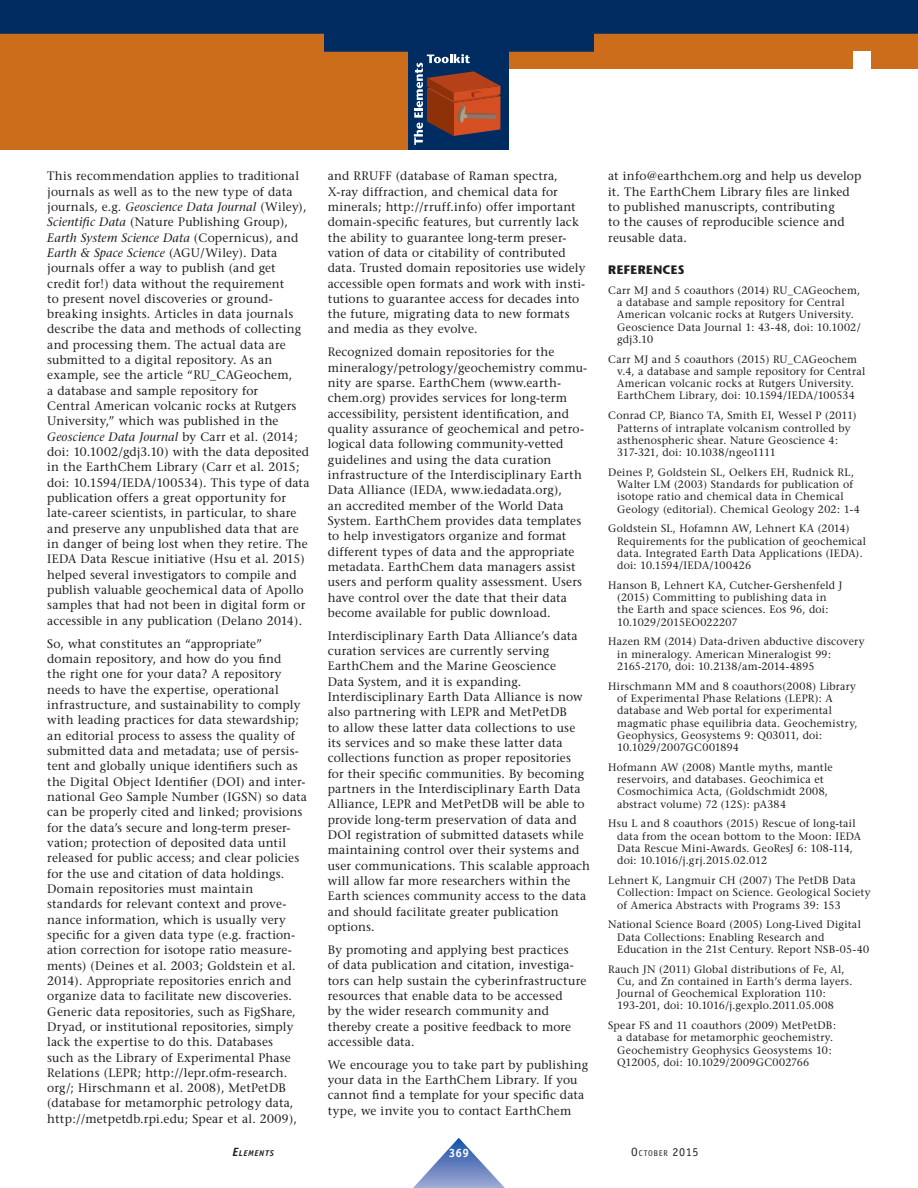
<style>
.page{position:relative;width:918px;height:1188px;background:#fff}
.page>*{position:absolute;margin:0;border:0;box-sizing:border-box;transform-origin:0 0}
.t1{font:12.3px/15.3px "Stone Serif";letter-spacing:.015em;color:#231f20}
.t2{font:700 12.3px "Stone Sans";letter-spacing:.04em;color:#231f20}
.t3{font:700 12px "Officina Sans";color:#fff}
.t4{font:10.8px/12.3px "Stone Serif";letter-spacing:.02em;color:#231f20}
.t5{font:8.4px "Officina Sans";letter-spacing:.085em;color:#231f20}
.t6{font:italic 700 8.4px "Officina Sans";letter-spacing:.08em;color:#231f20}
.s1{font-style:italic}
.s2{font-size:12px}
</style>
<div class="page">
<svg style="left:413px;top:1138px;width:92px;height:50px"></svg>
<div style="left:0;top:0;width:918px;height:69px;background:#cc6d1b"></div>
<div style="left:0;top:7px;width:459px;height:143px;background:#cc6d1b"></div>
<svg style="left:0;top:0;width:918px;height:61px;fill:#002c62"></svg>
<div style="left:853px;top:51px;width:18px;height:18px;background:#fff"></div>
<div style="left:409px;top:49px;width:100px;height:101px;background:#002c62"></div>
<svg style="left:414px;top:54px;width:86px;height:91px"></svg>
<p class="t1" style="left:47px;top:169px;width:264px">This recommendation applies to traditional journals as well as to the new type of data journals, e.g. <span class="s1">Geoscience Data Journal</span> (Wiley), <span class="s1">Scientific Data</span> (Nature Publishing Group), <span class="s1">Earth System Science Data</span> (Copernicus), and <span class="s1">Earth &amp; Space Science</span> (AGU/Wiley). Data journals offer a way to publish (and get credit for!) data without the requirement<br>to present novel discoveries or ground&shy;breaking insights. Articles in data journals describe the data and methods of collecting and processing them. The actual data are submitted to a digital repository. As an example, see the article “RU_CAGeochem,<br>a database and sample repository for<br>Central American volcanic rocks at Rutgers University,” which was published in the <span class="s1">Geoscience Data Journal</span> by Carr et al. (2014; doi: 10.1002/gdj3.10) with the data deposited in the EarthChem Library (Carr et al. 2015; doi: 10.1594/IEDA/100534). This type of data publication offers a great opportunity for late-career scientists, in particular, to share and preserve any unpublished data that are in danger of being lost when they retire. The IEDA Data Rescue initiative (Hsu et al. 2015) helped several investigators to compile and publish valuable geochemical data of Apollo samples that had not been in digital form or accessible in any publication (Delano 2014).</p>
<p class="t1" style="left:47px;top:637px;width:261px">So, what constitutes an “appropriate” domain repository, and how do you find<br>the right one for your data? A repository needs to have the expertise, operational infrastructure, and sustainability to comply with leading practices for data stewardship; an editorial process to assess the quality of submitted data and metadata; use of persis&shy;tent and globally unique identifiers such as the Digital Object Identifier (DOI) and inter&shy;national Geo Sample Number (IGSN) so data can be properly cited and linked; provisions for the data’s secure and long-term preser&shy;vation; protection of deposited data until released for public access; and clear policies for the use and citation of data holdings.<br>Domain repositories must maintain standards for relevant context and prove&shy;nance information, which is usually very specific for a given data type (e.g. fraction&shy;ation correction for isotope ratio measure&shy;ments) (Deines et al. 2003; Goldstein et al.<br>2014). Appropriate repositories enrich and organize data to facilitate new discoveries.<br>Generic data repositories, such as FigShare, Dryad, or institutional repositories, simply lack the expertise to do this. Databases<br>such as the Library of Experimental Phase Relations (LEPR; http://lepr.ofm-research. org/; Hirschmann et al. 2008), MetPetDB (database for metamorphic petrology data, http://metpetdb.rpi.edu; Spear et al. 2009),</p>
<p class="t1" style="left:328px;top:169px;width:259px">and RRUFF (database of Raman spectra, X-ray diffraction, and chemical data for minerals; http://rruff.info) offer important domain-specific features, but currently lack the ability to guarantee long-term preser&shy;vation of data or citability of contributed data. Trusted domain repositories use widely accessible open formats and work with insti&shy;tutions to guarantee access for decades into the future, migrating data to new formats and media as they evolve.</p>
<p class="t1" style="left:328px;top:346px;width:261px">Recognized domain repositories for the mineralogy/petrology/geochemistry commu&shy;nity are sparse. EarthChem (www.earth&shy;chem.org) provides services for long-term accessibility, persistent identification, and quality assurance of geochemical and petro&shy;logical data following community-vetted guidelines and using the data curation infrastructure of the Interdisciplinary Earth Data Alliance (IEDA, www.iedadata.org),<br>an accredited member of the World Data System. EarthChem provides data templates to help investigators organize and format different types of data and the appropriate metadata. EarthChem data managers assist users and perform quality assessment. Users have control over the date that their data become available for public download.</p>
<p class="t1" style="left:328px;top:629px;width:264px">Interdisciplinary Earth Data Alliance’s data curation services are currently serving EarthChem and the Marine Geoscience<br>Data System, and it is expanding.<br>Interdisciplinary Earth Data Alliance is now also partnering with LEPR and MetPetDB<br>to allow these latter data collections to use its services and so make these latter data collections function as proper repositories<br>for their specific communities. By becoming partners in the Interdisciplinary Earth Data Alliance, LEPR and MetPetDB will be able to provide long-term preservation of data and DOI registration of submitted datasets while maintaining control over their systems and user communications. This scalable approach will allow far more researchers within the Earth sciences community access to the data and should facilitate greater publication options.</p>
<p class="t1" style="left:328px;top:943px;width:260px">By promoting and applying best practices<br>of data publication and citation, investiga&shy;tors can help sustain the cyberinfrastructure resources that enable data to be accessed<br>by the wider research community and thereby create a positive feedback to more accessible data.</p>
<p class="t1" style="left:328px;top:1058px;width:262px">We encourage you to take part by publishing your data in the EarthChem Library. If you cannot find a template for your specific data type, we invite you to contact EarthChem</p>
<p class="t1" style="left:608px;top:169px;width:255px">at info@earthchem.org and help us develop it. The EarthChem Library files are linked to published manuscripts, contributing<br>to the causes of reproducible science and reusable data.</p>
<p class="t2" style="left:608px;top:265px;width:78px">REFERENCES</p>
<p class="t4" style="left:617px;top:285px;width:245px;text-indent:-9px">Carr MJ and 5 coauthors (2014) RU_CAGeochem, a database and sample repository for Central American volcanic rocks at Rutgers University.<br>Geoscience Data Journal 1: 43-48, doi: 10.1002/ gdj3.10</p>
<p class="t4" style="left:617px;top:354px;width:250px;text-indent:-9px">Carr MJ and 5 coauthors (2015) RU_CAGeochem v.4, a database and sample repository for Central American volcanic rocks at Rutgers University.<br>EarthChem Library, doi: 10.1594/IEDA/100534</p>
<p class="t4" style="left:617px;top:410px;width:241px;text-indent:-9px">Conrad CP, Bianco TA, Smith EI, Wessel P (2011)<br>Patterns of intraplate volcanism controlled by asthenospheric shear. Nature Geoscience 4:<br>317-321, doi: 10.1038/ngeo1111</p>
<p class="t4" style="left:617px;top:467px;width:244px;text-indent:-9px">Deines P, Goldstein SL, Oelkers EH, Rudnick RL, Walter LM (2003) Standards for publication of isotope ratio and chemical data in Chemical Geology (editorial). Chemical Geology 202: 1-4</p>
<p class="t4" style="left:617px;top:523px;width:250px;text-indent:-9px">Goldstein SL, Hofamnn AW, Lehnert KA (2014)<br>Requirements for the publication of geochemical data. Integrated Earth Data Applications (IEDA). doi: 10.1594/IEDA/100426</p>
<p class="t4" style="left:617px;top:580px;width:227px;text-indent:-9px">Hanson B, Lehnert KA, Cutcher-Gershenfeld J (2015) Committing to publishing data in the Earth and space sciences. Eos 96, doi:<br>10.1029/2015EO022207</p>
<p class="t4" style="left:617px;top:637px;width:249px;text-indent:-9px">Hazen RM (2014) Data-driven abductive discovery in mineralogy. American Mineralogist 99:<br>2165-2170, doi: 10.2138/am-2014-4895</p>
<p class="t4" style="left:617px;top:681px;width:242px;text-indent:-9px">Hirschmann MM and 8 coauthors(2008) Library of Experimental Phase Relations (LEPR): A database and Web portal for experimental magmatic phase equilibria data. Geochemistry, Geophysics, Geosystems 9: Q03011, doi:<br>10.1029/2007GC001894</p>
<p class="t4" style="left:617px;top:762px;width:217px;text-indent:-9px">Hofmann AW (2008) Mantle myths, mantle reservoirs, and databases. Geochimica et Cosmochimica Acta, (Goldschmidt 2008, abstract volume) 72 (12S): pA384</p>
<p class="t4" style="left:617px;top:819px;width:245px;text-indent:-9px">Hsu L and 8 coauthors (2015) Rescue of long-tail data from the ocean bottom to the Moon: IEDA Data Rescue Mini-Awards. GeoResJ 6: 108-114, doi: 10.1016/j.grj.2015.02.012</p>
<p class="t4" style="left:617px;top:875px;width:255px;text-indent:-9px">Lehnert K, Langmuir CH (2007) The PetDB Data<br>Collection: Impact on Science. Geological Society of America Abstracts with Programs 39: 153</p>
<p class="t4" style="left:617px;top:919px;width:253px;text-indent:-9px">National Science Board (2005) Long-Lived Digital<br>Data Collections: Enabling Research and<br>Education in the 21st Century. Report NSB-05-40</p>
<p class="t4" style="left:617px;top:964px;width:237px;text-indent:-9px">Rauch JN (2011) Global distributions of Fe, Al, Cu, and Zn contained in Earth’s derma layers.<br>Journal of Geochemical Exploration 110:<br>193-201, doi: 10.1016/j.gexplo.2011.05.008</p>
<p class="t4" style="left:617px;top:1020px;width:220px;text-indent:-9px">Spear FS and 11 coauthors (2009) MetPetDB: a database for metamorphic geochemistry.<br>Geochemistry Geophysics Geosystems 10:<br>Q12005, doi: 10.1029/2009GC002766</p>
<p class="t6" style="left:232px;top:1150px;width:43px"><span class="s2">E</span>LEMENTS</p>
<p class="t3" style="left:449px;top:1149px;width:22px">369</p>
<p class="t5" style="left:631px;top:1150px;width:69px"><span class="s2">O</span>CTOBER <span class="s2">2015</span></p>
</div>
